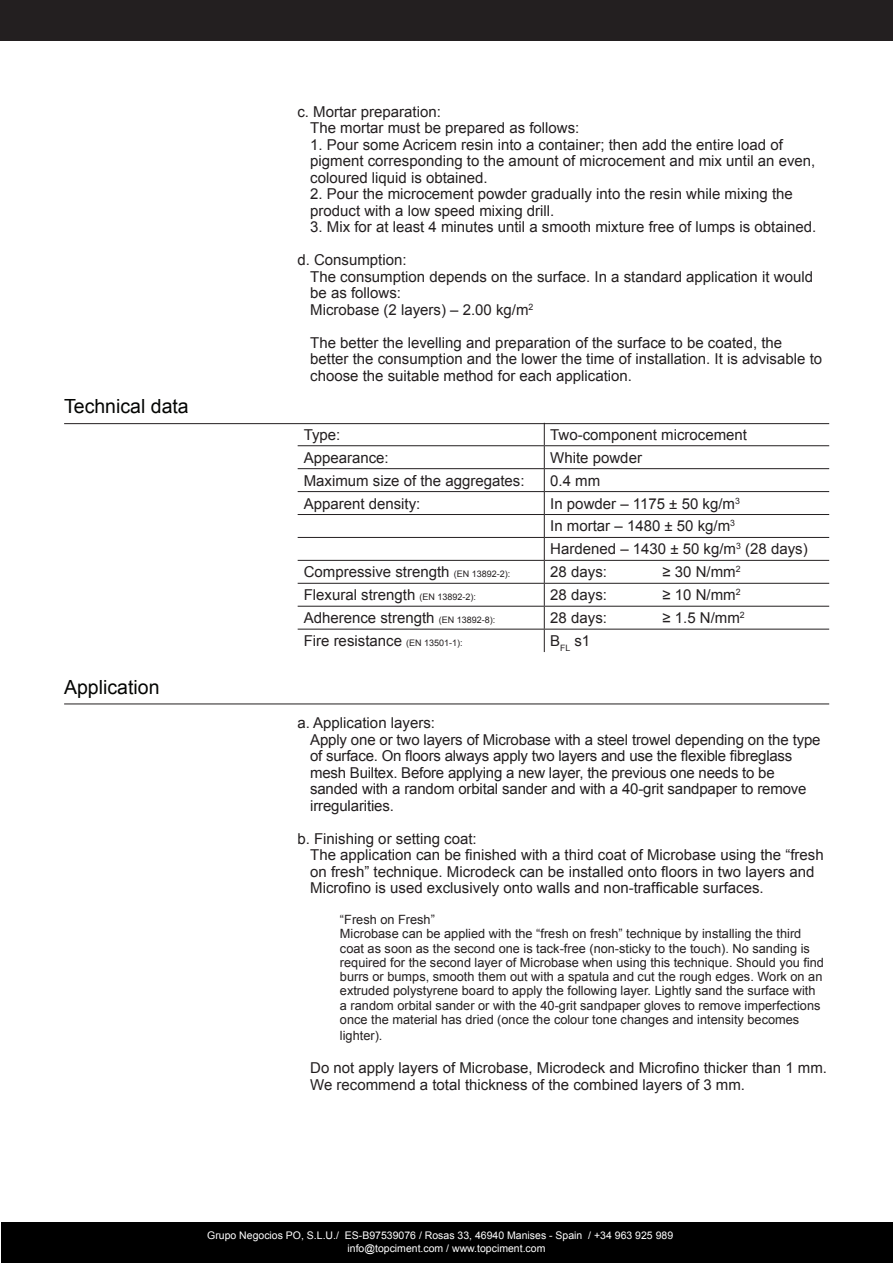
<style>
.page{position:relative;width:893px;height:1263px;background:#fff}
.page>*{position:absolute;margin:0;border:0;box-sizing:border-box;transform-origin:0 0}
.t1{font:19.5px "Arial";color:#040503}
.t2{font:15px/16.5px "Arial";color:#231f20}
.t3{font:12.75px/14.2px "Arial";color:#231f20}
.t4{font:10.5px "Arial";color:#fff}
.s1{font-size:9px}
</style>
<div class="page">
<div style="left:1px;top:1222px;width:892px;height:41px;background:#000"></div>
<div style="left:0;top:0;width:893px;height:41px;background:#231f20"></div>
<hr style="left:64px;top:423px;width:765px;height:1px;background:#231f20">
<hr style="left:64px;top:703px;width:765px;height:1px;background:#231f20">
<hr style="left:298px;top:445px;width:246px;height:1px;background:#231f20">
<hr style="left:544px;top:445px;width:285px;height:1px;background:#231f20">
<hr style="left:298px;top:468px;width:246px;height:1px;background:#231f20">
<hr style="left:544px;top:468px;width:285px;height:1px;background:#231f20">
<hr style="left:298px;top:491px;width:246px;height:1px;background:#231f20">
<hr style="left:544px;top:491px;width:285px;height:1px;background:#231f20">
<hr style="left:298px;top:514px;width:246px;height:1px;background:#231f20">
<hr style="left:544px;top:514px;width:285px;height:1px;background:#231f20">
<hr style="left:298px;top:537px;width:246px;height:1px;background:#231f20">
<hr style="left:544px;top:537px;width:285px;height:1px;background:#231f20">
<hr style="left:298px;top:560px;width:246px;height:1px;background:#231f20">
<hr style="left:544px;top:560px;width:285px;height:1px;background:#231f20">
<hr style="left:298px;top:583px;width:246px;height:1px;background:#231f20">
<hr style="left:544px;top:583px;width:285px;height:1px;background:#231f20">
<hr style="left:298px;top:606px;width:246px;height:1px;background:#231f20">
<hr style="left:544px;top:606px;width:285px;height:1px;background:#231f20">
<hr style="left:298px;top:629px;width:246px;height:1px;background:#231f20">
<hr style="left:544px;top:629px;width:285px;height:1px;background:#231f20">
<svg style="left:544px;top:424px;width:1px;height:228px"></svg>
<h1 class="t1" style="left:64px;top:394px;width:126px">Technical data</h1>
<h1 class="t1" style="left:64px;top:674px;width:97px">Application</h1>
<p class="t2" style="left:310px;top:103px;width:271px;text-indent:-13px">c. Mortar preparation:<br>The mortar must be prepared as follows:</p>
<p class="t2" style="left:310px;top:136px;width:507px">1. Pour some Acricem resin into a container; then add the entire load of pigment corresponding to the amount of microcement and mix until an even, coloured liquid is obtained.</p>
<p class="t2" style="left:310px;top:186px;width:484px">2. Pour the microcement powder gradually into the resin while mixing the product with a low speed mixing drill.</p>
<p class="t2" style="left:310px;top:219px;width:508px">3. Mix for at least 4 minutes until a smooth mixture free of lumps is obtained.</p>
<p class="t2" style="left:310px;top:252px;width:504px;text-indent:-13px">d. Consumption:<br>The consumption depends on the surface. In a standard application it would be as follows:<br>Microbase (2 layers) – 2.00 kg/m<sup>2</sup></p>
<p class="t2" style="left:310px;top:334px;width:513px">The better the levelling and preparation of the surface to be coated, the better the consumption and the lower the time of installation. It is advisable to choose the suitable method for each application.</p>
<p class="t2" style="left:304px;top:426px;width:38px">Type:</p>
<p class="t2" style="left:550px;top:426px;width:198px">Two-component microcement</p>
<p class="t2" style="left:304px;top:449px;width:87px">Appearance:</p>
<p class="t2" style="left:550px;top:449px;width:93px">White powder</p>
<p class="t2" style="left:304px;top:472px;width:222px">Maximum size of the aggregates:</p>
<p class="t2" style="left:550px;top:472px;width:52px">0.4 mm</p>
<p class="t2" style="left:304px;top:495px;width:118px">Apparent density:</p>
<p class="t2" style="left:550px;top:492px;width:259px;line-height:23px">In powder – 1175 ± 50 kg/m<sup>3<br></sup>In mortar – 1480 ± 50 kg/m<sup>3<br></sup>Hardened – 1430 ± 50 kg/m<sup>3</sup> (28 days)</p>
<p class="t2" style="left:304px;top:564px;width:208px">Compressive strength <span class="s1">(EN 13892-2):</span></p>
<p class="t2" style="left:550px;top:564px;width:58px">28 days:</p>
<p class="t2" style="left:662px;top:564px;width:80px">≥ 30 N/mm<sup>2</sup></p>
<p class="t2" style="left:304px;top:587px;width:174px">Flexural strength <span class="s1">(EN 13892-2):</span></p>
<p class="t2" style="left:550px;top:587px;width:58px">28 days:</p>
<p class="t2" style="left:662px;top:587px;width:80px">≥ 10 N/mm<sup>2</sup></p>
<p class="t2" style="left:304px;top:610px;width:193px">Adherence strength <span class="s1">(EN 13892-8):</span></p>
<p class="t2" style="left:550px;top:610px;width:58px">28 days:</p>
<p class="t2" style="left:662px;top:610px;width:84px">≥ 1.5 N/mm<sup>2</sup></p>
<p class="t2" style="left:304px;top:633px;width:161px">Fire resistance <span class="s1">(EN 13501-1):</span></p>
<p class="t2" style="left:550px;top:633px;width:41px">B<sub>FL</sub> s1</p>
<p class="t2" style="left:310px;top:715px;width:512px;text-indent:-13px">a. Application layers:<br>Apply one or two layers of Microbase with a steel trowel depending on the type of surface. On floors always apply two layers and use the flexible fibreglass mesh Builtex. Before applying a new layer, the previous one needs to be sanded with a random orbital sander and with a 40-grit sandpaper to remove irregularities.</p>
<p class="t2" style="left:310px;top:830px;width:515px;text-indent:-13px">b. Finishing or setting coat:<br>The application can be finished with a third coat of Microbase using the “fresh on fresh” technique. Microdeck can be installed onto floors in two layers and Microfino is used exclusively onto walls and non-trafficable surfaces.</p>
<p class="t3" style="left:340px;top:912px;width:486px">“Fresh on Fresh”<br>Microbase can be applied with the “fresh on fresh” technique by installing the third coat as soon as the second one is tack-free (non-sticky to the touch). No sanding is required for the second layer of Microbase when using this technique. Should you find burrs or bumps, smooth them out with a spatula and cut the rough edges. Work on an extruded polystyrene board to apply the following layer. Lightly sand the surface with a random orbital sander or with the 40-grit sandpaper gloves to remove imperfections once the material has dried (once the colour tone changes and intensity becomes</p>
<p class="t3" style="left:340px;top:1029px;width:44px">lighter).</p>
<p class="t2" style="left:310px;top:1060px;width:518px">Do not apply layers of Microbase, Microdeck and Microfino thicker than 1 mm.<br>We recommend a total thickness of the combined layers of 3 mm.</p>
<p class="t4" style="left:207px;top:1228px;width:468px">Grupo Negocios PO, S.L.U./ ES-B97539076 / Rosas 33, 46940 Manises - Spain / +34 963 925 989</p>
<p class="t4" style="left:347px;top:1241px;width:199px">info@topciment.com / www.topciment.com</p>
</div>
